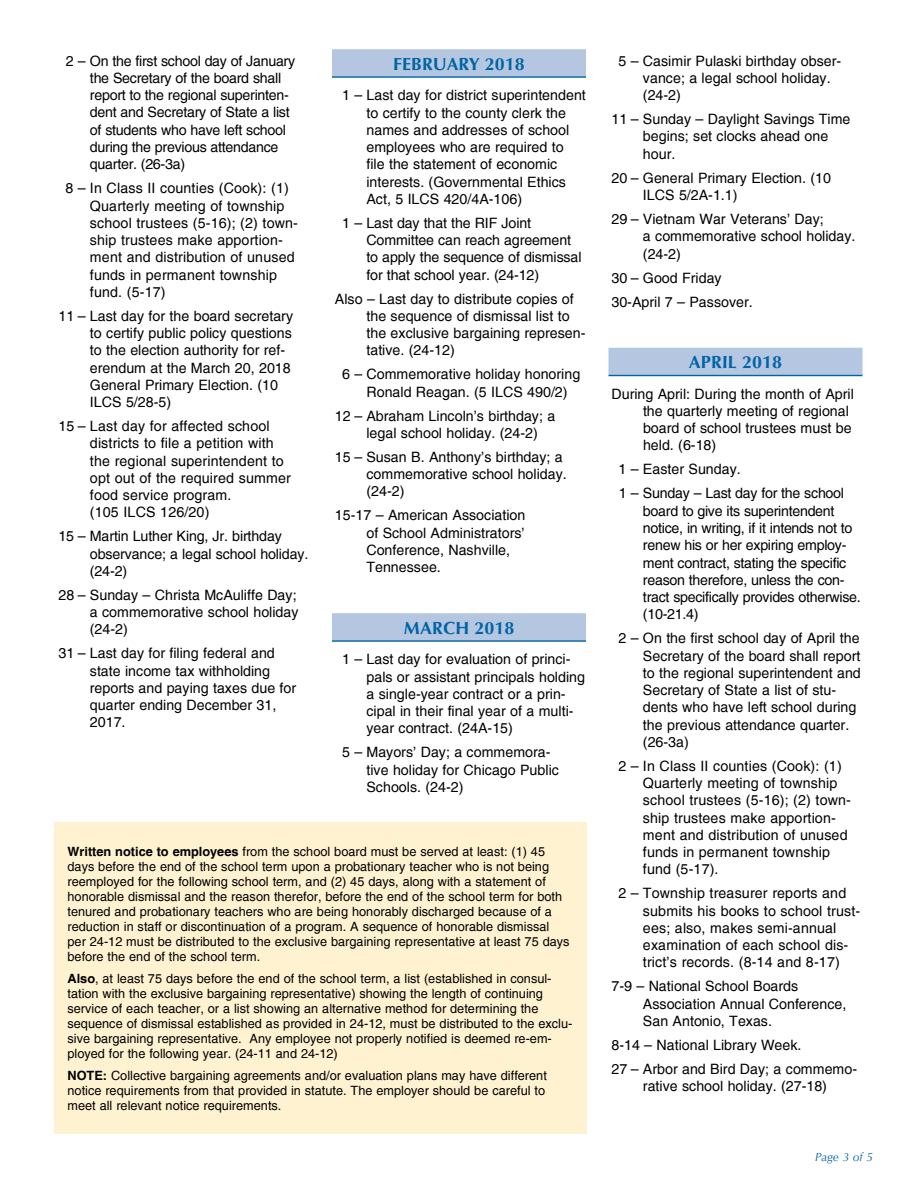
<style>
.page{position:relative;width:918px;height:1188px;background:#fff}
.page>*{position:absolute;margin:0;border:0;box-sizing:border-box;transform-origin:0 0}
.t1{font:18px "Optimum Bold DTC";color:#0064a4}
.t2{font:14.25px/17.2px "Helvetica";color:#000}
.t3{font:14.25px/17.2px "Helvetica";letter-spacing:-.02em;color:#000}
.t4{font:12.75px/15px "Helvetica";color:#000}
.t5{font:12px "Optimum Roman Italic DTC";color:#0064a4}
.s1{font-weight:700}
</style>
<div class="page">
<div style="left:332px;top:49px;width:254px;height:27px;background:#b4c6e0"></div>
<hr style="left:332px;top:76px;width:254px;height:2px;background:#0064a4">
<div style="left:332px;top:613px;width:254px;height:27px;background:#b4c6e0"></div>
<hr style="left:332px;top:640px;width:254px;height:2px;background:#0064a4">
<div style="left:609px;top:348px;width:253px;height:27px;background:#b4c6e0"></div>
<hr style="left:609px;top:375px;width:253px;height:1px;background:#0064a4">
<div style="left:54px;top:823px;width:532px;height:311px;background:#fff2d1"></div>
<p class="t3" style="left:90px;top:53px;width:207px;text-indent:-24px">2 – On the first school day of January the Secretary of the board shall report to the regional superinten&shy;dent and Secretary of State a list of students who have left school during the previous attendance quarter. (26-3a)</p>
<p class="t2" style="left:90px;top:180px;width:210px;text-indent:-25px">8 – In Class II counties (Cook): (1)<br>Quarterly meeting of township school trustees (5-16); (2) town&shy;ship trustees make apportion&shy;ment and distribution of unused funds in permanent township fund. (5-17)</p>
<p class="t2" style="left:90px;top:308px;width:205px;text-indent:-31px">11 – Last day for the board secretary to certify public policy questions to the election authority for ref&shy;erendum at the March 20, 2018<br>General Primary Election. (10<br>ILCS 5/28-5)</p>
<p class="t2" style="left:90px;top:418px;width:202px;text-indent:-31px">15 – Last day for affected school districts to file a petition with the regional superintendent to opt out of the required summer food service program.<br>(105 ILCS 126/20)</p>
<p class="t2" style="left:90px;top:528px;width:220px;text-indent:-31px">15 – Martin Luther King, Jr. birthday observance; a legal school holiday. (24-2)</p>
<p class="t2" style="left:90px;top:587px;width:210px;text-indent:-31px">28 – Sunday – Christa McAuliffe Day; a commemorative school holiday (24-2)</p>
<p class="t2" style="left:90px;top:645px;width:208px;text-indent:-31px">31 – Last day for filing federal and state income tax withholding reports and paying taxes due for quarter ending December 31,<br>2017.</p>
<p class="t1" style="left:393px;top:53px;width:133px">FEBRUARY 2018</p>
<p class="t2" style="left:366px;top:87px;width:221px;text-indent:-24px">1 – Last day for district superintendent to certify to the county clerk the names and addresses of school employees who are required to<br>file the statement of economic interests. (Governmental Ethics<br>Act, 5 ILCS 420/4A-106)</p>
<p class="t2" style="left:366px;top:215px;width:217px;text-indent:-24px">1 – Last day that the RIF Joint<br>Committee can reach agreement to apply the sequence of dismissal for that school year. (24-12)</p>
<p class="t2" style="left:366px;top:290px;width:221px;text-indent:-32px">Also – Last day to distribute copies of the sequence of dismissal list to the exclusive bargaining represen&shy;tative. (24-12)</p>
<p class="t2" style="left:366px;top:366px;width:215px;text-indent:-24px">6 – Commemorative holiday honoring<br>Ronald Reagan. (5 ILCS 490/2)</p>
<p class="t2" style="left:366px;top:407px;width:190px;text-indent:-31px">12 – Abraham Lincoln’s birthday; a legal school holiday. (24-2)</p>
<p class="t2" style="left:366px;top:449px;width:202px;text-indent:-31px">15 – Susan B. Anthony’s birthday; a commemorative school holiday. (24-2)</p>
<p class="t2" style="left:366px;top:507px;width:160px;text-indent:-32px">15-17 – American Association of School Administrators’<br>Conference, Nashville,<br>Tennessee.</p>
<p class="t1" style="left:404px;top:617px;width:112px">MARCH 2018</p>
<p class="t2" style="left:366px;top:651px;width:220px;text-indent:-24px">1 – Last day for evaluation of princi&shy;pals or assistant principals holding a single-year contract or a prin&shy;cipal in their final year of a multi&shy;year contract. (24A-15)</p>
<p class="t2" style="left:366px;top:744px;width:194px;text-indent:-24px">5 – Mayors’ Day; a commemora&shy;tive holiday for Chicago Public<br>Schools. (24-2)</p>
<p class="t4" style="left:68px;top:845px;width:504px"><span class="s1">Written notice to employees</span> from the school board must be served at least: (1) 45 days before the end of the school term upon a probationary teacher who is not being reemployed for the following school term, and (2) 45 days, along with a statement of honorable dismissal and the reason therefor, before the end of the school term for both tenured and probationary teachers who are being honorably discharged because of a reduction in staff or discontinuation of a program. A sequence of honorable dismissal per 24-12 must be distributed to the exclusive bargaining representative at least 75 days before the end of the school term.</p>
<p class="t4" style="left:68px;top:971px;width:506px"><span class="s1">Also</span>, at least 75 days before the end of the school term, a list (established in consul&shy;tation with the exclusive bargaining representative) showing the length of continuing service of each teacher, or a list showing an alternative method for determining the sequence of dismissal established as provided in 24-12, must be distributed to the exclu&shy;sive bargaining representative. Any employee not properly notified is deemed re-em&shy;ployed for the following year. (24-11 and 24-12)</p>
<p class="t4" style="left:68px;top:1068px;width:481px"><span class="s1">NOTE:</span> Collective bargaining agreements and/or evaluation plans may have different notice requirements from that provided in statute. The employer should be careful to meet all relevant notice requirements.</p>
<p class="t2" style="left:643px;top:53px;width:200px;text-indent:-24px">5 – Casimir Pulaski birthday obser&shy;vance; a legal school holiday. (24-2)</p>
<p class="t2" style="left:643px;top:111px;width:209px;text-indent:-31px">11 – Sunday – Daylight Savings Time begins; set clocks ahead one hour.</p>
<p class="t2" style="left:643px;top:170px;width:190px;text-indent:-31px">20 – General Primary Election. (10<br>ILCS 5/2A-1.1)</p>
<p class="t2" style="left:643px;top:211px;width:214px;text-indent:-31px">29 – Vietnam War Veterans’ Day;<br>a commemorative school holiday. (24-2)</p>
<p class="t2" style="left:611px;top:266px;width:143px;line-height:24px">30 – Good Friday<br>30-April 7 – Passover.</p>
<p class="t1" style="left:689px;top:352px;width:95px">APRIL 2018</p>
<p class="t2" style="left:643px;top:386px;width:212px;text-indent:-32px">During April: During the month of April the quarterly meeting of regional board of school trustees must be held. (6-18)</p>
<p class="t3" style="left:619px;top:458px;width:227px;line-height:24px">1 – Easter Sunday.<br>1 – Sunday – Last day for the school</p>
<p class="t3" style="left:643px;top:503px;width:219px">board to give its superintendent notice, in writing, if it intends not to renew his or her expiring employ&shy;ment contract, stating the specific reason therefore, unless the con&shy;tract specifically provides otherwise. (10-21.4)</p>
<p class="t2" style="left:643px;top:630px;width:219px;text-indent:-24px">2 – On the first school day of April the<br>Secretary of the board shall report to the regional superintendent and<br>Secretary of State a list of stu&shy;dents who have left school during the previous attendance quarter. (26-3a)</p>
<p class="t2" style="left:643px;top:758px;width:210px;text-indent:-25px">2 – In Class II counties (Cook): (1)<br>Quarterly meeting of township school trustees (5-16); (2) town&shy;ship trustees make apportion&shy;ment and distribution of unused funds in permanent township fund (5-17).</p>
<p class="t2" style="left:643px;top:885px;width:219px;text-indent:-25px">2 – Township treasurer reports and submits his books to school trust&shy;ees; also, makes semi-annual examination of each school dis&shy;trict’s records. (8-14 and 8-17)</p>
<p class="t2" style="left:643px;top:978px;width:205px;text-indent:-32px">7-9 – National School Boards<br>Association Annual Conference,<br>San Antonio, Texas.</p>
<p class="t2" style="left:611px;top:1033px;width:247px;line-height:24px">8-14 – National Library Week.<br>27 – Arbor and Bird Day; a commemo-</p>
<p class="t2" style="left:643px;top:1078px;width:186px">rative school holiday. (27-18)</p>
<p class="t5" style="left:815px;top:1150px;width:59px">Page 3 of 5</p>
</div>
